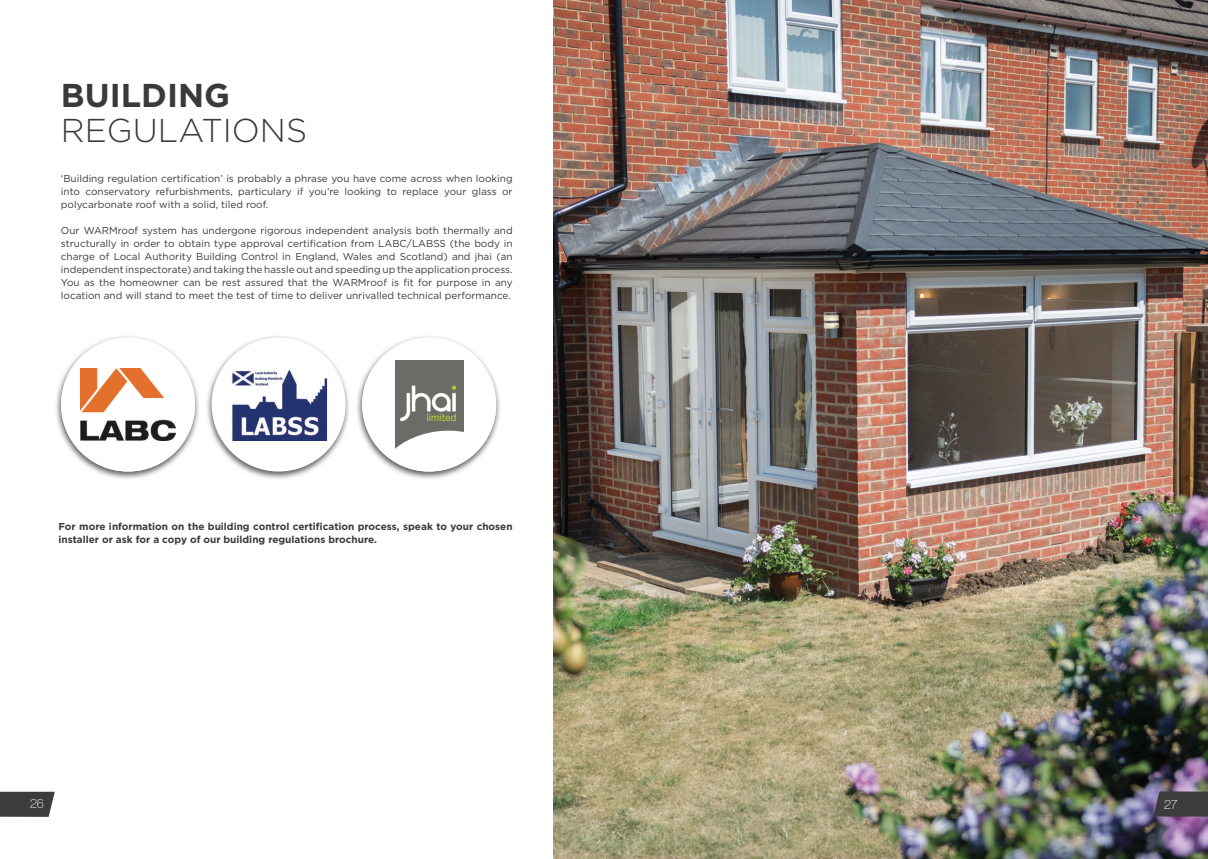
<style>
.page{position:relative;width:1208px;height:859px;background:#fff}
.page>*{position:absolute;margin:0;border:0;box-sizing:border-box;transform-origin:0 0}
.t1{font:300 33px "Gotham";color:#3a3a3a}
.t2{font:700 33px "Gotham";color:#3a3a3a}
.t3{font:13px "Chalet Paris Nineteen Eighty";color:#fff}
.t4{font:10px/13px "Gotham";color:#3a3a3a;text-align:justify}
.t5{font:700 10px/13px "Gotham";color:#3a3a3a}
</style>
<div class="page">
<img style="left:553px;top:0;width:655px;height:859px">
<svg style="left:0;top:792px;width:55px;height:25px"></svg>
<svg style="left:1153px;top:791px;width:55px;height:25px"></svg>
<img style="left:56px;top:336px;width:143px;height:143px">
<div style="left:61px;top:338px;width:134px;height:134px;background:#fff;border-radius:50%"></div>
<img style="left:207px;top:336px;width:142px;height:143px">
<div style="left:212px;top:338px;width:134px;height:134px;background:#fff;border-radius:50%"></div>
<img style="left:357px;top:336px;width:143px;height:143px">
<div style="left:362px;top:338px;width:134px;height:134px;background:#fff;border-radius:50%"></div>
<img style="left:80px;top:368px;width:96px;height:73px">
<img style="left:231px;top:370px;width:97px;height:70px">
<img style="left:395px;top:361px;width:68px;height:87px">
<h1 class="t2" style="left:61px;top:73px;width:171px">BUILDING</h1>
<h1 class="t1" style="left:61px;top:109px;width:248px">REGULATIONS</h1>
<p class="t4" style="left:61px;top:172px;width:453px">‘Building regulation certification’ is probably a phrase you have come across when looking into conservatory refurbishments, particulary if you’re looking to replace your glass or polycarbonate roof with a solid, tiled roof.</p>
<p class="t4" style="left:61px;top:224px;width:453px">Our WARMroof system has undergone rigorous independent analysis both thermally and structurally in order to obtain type approval certification from LABC/LABSS (the body in charge of Local Authority Building Control in England, Wales and Scotland) and jhai (an independent inspectorate) and taking the hassle out and speeding up the application process.<br>You as the homeowner can be rest assured that the WARMroof is fit for purpose in any location and will stand to meet the test of time to deliver unrivalled technical performance.</p>
<p class="t5" style="left:59px;top:519px;width:455px">For more information on the building control certification process, speak to your chosen installer or ask for a copy of our building regulations brochure.</p>
<h2 class="t3" style="left:30px;top:796px;width:15px">26</h2>
<h2 class="t3" style="left:1164px;top:797px;width:15px">27</h2>
</div>
